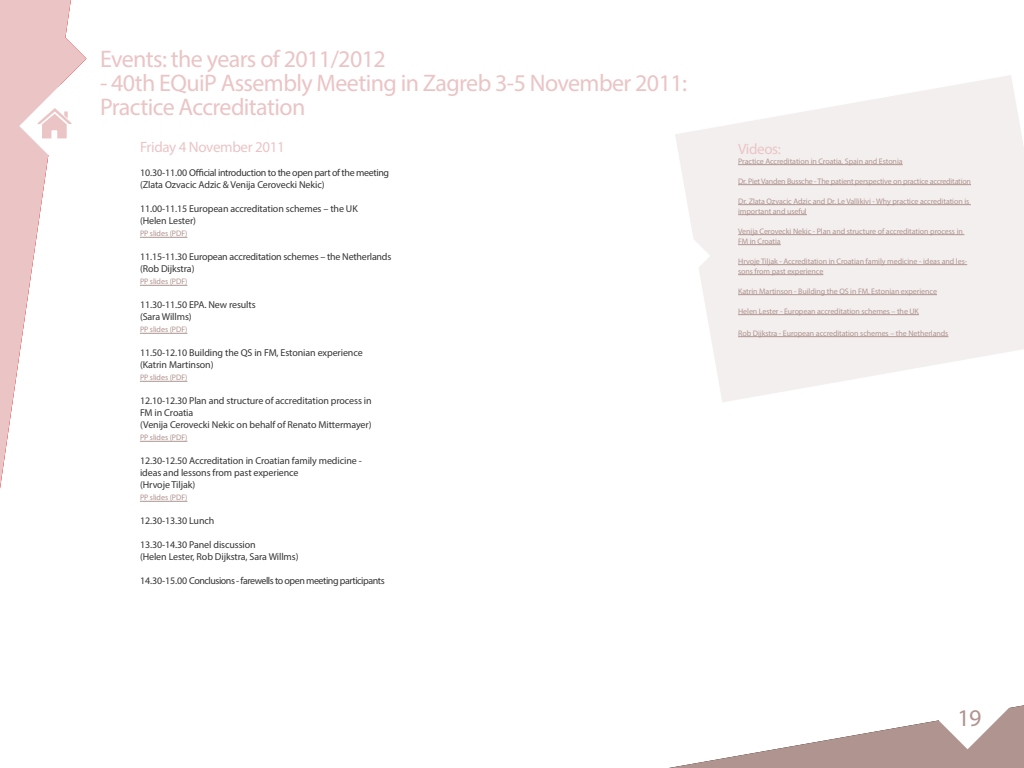
<style>
.page{position:relative;width:1024px;height:768px;background:#fff}
.page>*{position:absolute;margin:0;border:0;box-sizing:border-box;transform-origin:0 0}
.t1{font:24px/24px "Myriad Pro";letter-spacing:-.025em;color:#ebc4c5}
.t2{font:24px "Myriad Pro";color:#b09490}
.t3{font:15px "Myriad Pro";letter-spacing:-.025em;color:#ebc4c5}
.t4{font:10px/12px "Myriad Pro";letter-spacing:-.01em;color:#333}
.t5{font:10px "Myriad Pro";letter-spacing:-.045em;color:#333}
.t6{font:8px/10px "Myriad Pro";letter-spacing:-.01em;color:#b09490}
</style>
<div class="page">
<hr style="left:140px;top:237px;width:47px;height:1px;background:#b09490">
<hr style="left:140px;top:285px;width:47px;height:1px;background:#b09490">
<hr style="left:140px;top:333px;width:47px;height:1px;background:#b09490">
<hr style="left:140px;top:381px;width:47px;height:1px;background:#b09490">
<hr style="left:140px;top:441px;width:47px;height:1px;background:#b09490">
<hr style="left:140px;top:501px;width:47px;height:1px;background:#b09490">
<svg style="left:0;top:0;width:71px;height:489px"></svg>
<svg style="left:675px;top:75px;width:349px;height:327px;fill:#f3efee"></svg>
<hr style="left:738px;top:164px;width:165px;height:1px;background:#b09490">
<hr style="left:738px;top:184px;width:233px;height:1px;background:#b09490">
<hr style="left:738px;top:204px;width:233px;height:1px;background:#b09490">
<hr style="left:738px;top:214px;width:69px;height:1px;background:#b09490">
<hr style="left:738px;top:234px;width:226px;height:1px;background:#b09490">
<hr style="left:738px;top:244px;width:43px;height:1px;background:#b09490">
<hr style="left:738px;top:264px;width:229px;height:1px;background:#b09490">
<hr style="left:738px;top:274px;width:85px;height:1px;background:#b09490">
<hr style="left:738px;top:294px;width:199px;height:1px;background:#b09490">
<hr style="left:738px;top:314px;width:181px;height:1px;background:#b09490">
<hr style="left:738px;top:336px;width:210px;height:1px;background:#b09490">
<svg style="left:675px;top:227px;width:35px;height:71px"></svg>
<svg style="left:669px;top:705px;width:355px;height:63px"></svg>
<svg style="left:3px;top:17px;width:84px;height:138px"></svg>
<h1 class="t1" style="left:100px;top:46px;width:287px">Events: the years of 2011/2012</h1>
<h1 class="t1" style="left:100px;top:70px;width:589px">- 40th EQuiP Assembly Meeting in Zagreb 3-5 November 2011:<br>Practice Accreditation</h1>
<h2 class="t3" style="left:140px;top:138px;width:146px">Friday 4 November 2011</h2>
<p class="t4" style="left:140px;top:167px;width:251px">10.30-11.00 Official introduction to the open part of the meeting (Zlata Ozvacic Adzic &amp; Venija Cerovecki Nekic)</p>
<p class="t4" style="left:140px;top:203px;width:219px">11.00-11.15 European accreditation schemes – the UK (Helen Lester)</p>
<p class="t6" style="left:140px;top:229px;width:49px">PP slides (PDF)</p>
<p class="t4" style="left:140px;top:251px;width:253px">11.15-11.30 European accreditation schemes – the Netherlands (Rob Dijkstra)</p>
<p class="t6" style="left:140px;top:277px;width:49px">PP slides (PDF)</p>
<p class="t4" style="left:140px;top:299px;width:117px">11.30-11.50 EPA. New results (Sara Willms)</p>
<p class="t6" style="left:140px;top:325px;width:49px">PP slides (PDF)</p>
<p class="t4" style="left:140px;top:347px;width:224px">11.50-12.10 Building the QS in FM, Estonian experience (Katrin Martinson)</p>
<p class="t6" style="left:140px;top:373px;width:49px">PP slides (PDF)</p>
<p class="t4" style="left:140px;top:395px;width:233px">12.10-12.30 Plan and structure of accreditation process in<br>FM in Croatia<br>(Venija Cerovecki Nekic on behalf of Renato Mittermayer)</p>
<p class="t6" style="left:140px;top:433px;width:49px">PP slides (PDF)</p>
<p class="t4" style="left:140px;top:455px;width:223px">12.30-12.50 Accreditation in Croatian family medicine - ideas and lessons from past experience<br>(Hrvoje Tiljak)</p>
<p class="t6" style="left:140px;top:493px;width:49px">PP slides (PDF)</p>
<p class="t4" style="left:140px;top:515px;width:76px">12.30-13.30 Lunch</p>
<p class="t4" style="left:140px;top:539px;width:160px">13.30-14.30 Panel discussion<br>(Helen Lester, Rob Dijkstra, Sara Willms)</p>
<p class="t5" style="left:140px;top:575px;width:246px">14.30-15.00 Conclusions - farewells to open meeting participants</p>
<h2 class="t3" style="left:738px;top:140px;width:44px">Videos:</h2>
<p class="t6" style="left:738px;top:156px;width:166px">Practice Accreditation in Croatia, Spain and Estonia</p>
<p class="t6" style="left:738px;top:176px;width:234px">Dr. Piet Vanden Bussche - The patient perspective on practice accreditation</p>
<p class="t6" style="left:738px;top:196px;width:233px">Dr. Zlata Ozvacic Adzic and Dr. Le Vallikivi - Why practice accreditation is important and useful</p>
<p class="t6" style="left:738px;top:226px;width:226px">Venija Cerovecki Nekic - Plan and structure of accreditation process in<br>FM in Croatia</p>
<p class="t6" style="left:738px;top:256px;width:231px">Hrvoje Tiljak - Accreditation in Croatian family medicine - ideas and les&shy;sons from past experience</p>
<p class="t6" style="left:738px;top:286px;width:200px">Katrin Martinson - Building the QS in FM, Estonian experience</p>
<p class="t6" style="left:738px;top:306px;width:182px">Helen Lester - European accreditation schemes – the UK</p>
<p class="t6" style="left:738px;top:328px;width:212px">Rob Dijkstra - European accreditation schemes – the Netherlands</p>
<h1 class="t2" style="left:957px;top:703px;width:26px">19</h1>
</div>
